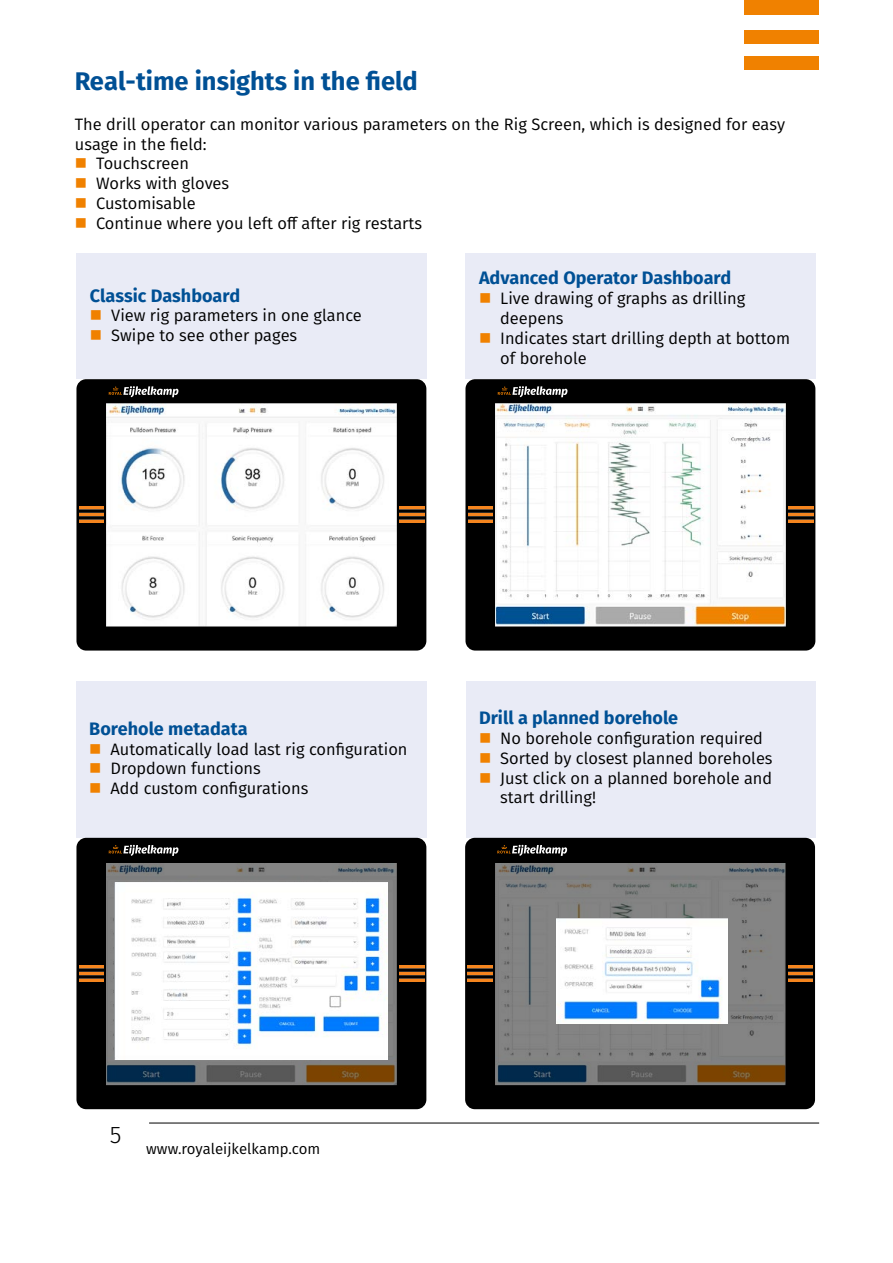
<style>
.page{position:relative;width:893px;height:1263px;background:#fff}
.page>*{position:absolute;margin:0;border:0;box-sizing:border-box;transform-origin:0 0}
.t1{font:700 25.5px "Fira Sans";color:#005095}
.t2{font:300 24px "Fira Sans";color:#000}
.t3{font:700 18px "Fira Sans";color:#005095}
.t4{font:16.5px/19.8px "Fira Sans";color:#000}
.t5{font:15px "Fira Sans";color:#000}
</style>
<div class="page">
<div style="left:744px;top:57px;width:75px;height:13px;background:#f08100"></div>
<div style="left:744px;top:30px;width:75px;height:13px;background:#f08100"></div>
<div style="left:744px;top:0;width:75px;height:15px;background:#f08100"></div>
<hr style="left:149px;top:1123px;width:670px;height:1px;background:#000">
<div style="left:465px;top:253px;width:350px;height:126px;background:#e9ebf6"></div>
<div style="left:77px;top:682px;width:350px;height:156px;background:#e9ebf6"></div>
<div style="left:466px;top:682px;width:349px;height:156px;background:#e9ebf6"></div>
<div style="left:76px;top:253px;width:350px;height:126px;background:#e9ebf6"></div>
<svg style="left:76px;top:379px;width:350px;height:271px"></svg>
<img style="left:79px;top:507px;width:25px;height:16px">
<img style="left:400px;top:507px;width:24px;height:16px">
<svg style="left:109px;top:386px;width:69px;height:11px"></svg>
<svg style="left:76px;top:838px;width:350px;height:271px;background:#2e2d2c"></svg>
<img style="left:79px;top:965px;width:25px;height:16px">
<img style="left:400px;top:965px;width:24px;height:16px">
<svg style="left:109px;top:845px;width:69px;height:11px"></svg>
<svg style="left:465px;top:838px;width:350px;height:271px;background:#4c4c4b"></svg>
<img style="left:468px;top:965px;width:24px;height:16px">
<img style="left:788px;top:965px;width:25px;height:16px">
<svg style="left:497px;top:845px;width:70px;height:11px"></svg>
<svg style="left:465px;top:379px;width:350px;height:271px"></svg>
<img style="left:468px;top:507px;width:25px;height:16px">
<img style="left:789px;top:507px;width:24px;height:16px">
<svg style="left:498px;top:386px;width:69px;height:11px"></svg>
<img style="left:115px;top:882px;width:273px;height:177px">
<img style="left:556px;top:918px;width:171px;height:105px">
<h1 class="t1" style="left:75px;top:63px;width:344px">Real-time insights in the field</h1>
<p class="t4" style="left:75px;top:114px;width:712px">The drill operator can monitor various parameters on the Rig Screen, which is designed for easy</p>
<p class="t4" style="left:75px;top:134px;width:133px">usage in the field:</p>
<p class="t4" style="left:96px;top:153px;width:94px">Touchscreen</p>
<p class="t4" style="left:96px;top:173px;width:135px">Works with gloves</p>
<p class="t4" style="left:96px;top:193px;width:101px">Customisable</p>
<p class="t4" style="left:96px;top:213px;width:327px">Continue where you left off after rig restarts</p>
<p class="t3" style="left:479px;top:266px;width:254px">Advanced Operator Dashboard</p>
<p class="t4" style="left:500px;top:288px;width:291px">Live drawing of graphs as drilling deepens<br>Indicates start drilling depth at bottom of borehole</p>
<p class="t3" style="left:90px;top:283px;width:152px">Classic Dashboard</p>
<p class="t4" style="left:111px;top:305px;width:252px">View rig parameters in one glance<br>Swipe to see other pages</p>
<p class="t3" style="left:89px;top:716px;width:160px">Borehole metadata</p>
<p class="t4" style="left:110px;top:738px;width:298px">Automatically load last rig configuration<br>Dropdown functions<br>Add custom configurations</p>
<p class="t3" style="left:479px;top:705px;width:201px">Drill a planned borehole</p>
<p class="t4" style="left:500px;top:728px;width:274px">No borehole configuration required<br>Sorted by closest planned boreholes<br>Just click on a planned borehole and start drilling!</p>
<h2 class="t2" style="left:110px;top:1117px;width:13px">5</h2>
<p class="t5" style="left:146px;top:1138px;width:175px">www.royaleijkelkamp.com</p>
</div>
